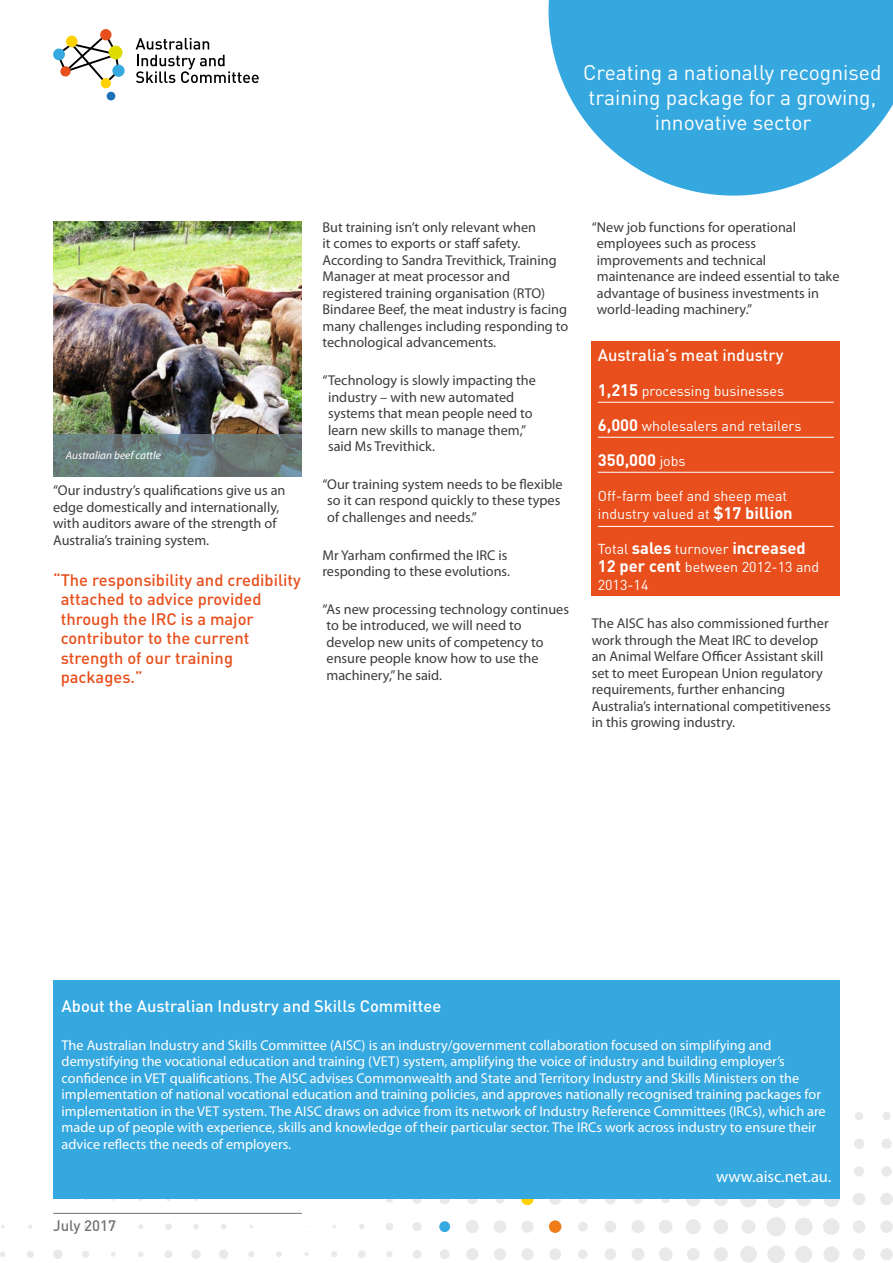
<style>
.page{position:relative;width:893px;height:1263px;background:#fff}
.page>*{position:absolute;margin:0;border:0;box-sizing:border-box;transform-origin:0 0}
.t1{font:21px/25.2px "DIN";color:#fff;text-align:center}
.t2{font:500 16.5px/19.5px "DIN";color:#e84f1c}
.t3{font:500 16.5px "DIN";color:#fff}
.t4{font:700 16.5px "DIN";color:#fff}
.t5{font:16.5px "Myriad Pro";color:#fff}
.t6{font:500 15px "DIN";color:#737373}
.t7{font:14.25px/16.5px "Myriad Pro";color:#3c3c3b}
.t8{font:14.25px/16.5px "Myriad Pro";color:#fff}
.t9{font:14.25px/18px "DIN";color:#fff}
.t10{font:italic 11.25px "Myriad Pro";color:#fff}
.s1{font-weight:700;font-size:16.5px}
.s2{font-weight:400;font-size:14.25px}
</style>
<div class="page">
<svg style="left:136px;top:38px;width:123px;height:45px"></svg>
<svg style="left:100px;top:29px;width:12px;height:11px"></svg>
<svg style="left:109px;top:46px;width:14px;height:13px"></svg>
<div style="left:112px;top:65px;width:13px;height:12px;background:#36a8e0;border-radius:50%"></div>
<div style="left:101px;top:78px;width:10px;height:10px;background:#ffd100;border-radius:50%"></div>
<svg style="left:53px;top:33px;width:67px;height:52px"></svg>
<div style="left:107px;top:92px;width:8px;height:8px;background:#1c70b8;border-radius:50%"></div>
<svg style="left:0;top:1112px;width:893px;height:151px"></svg>
<div style="left:521px;top:1193px;width:13px;height:12px;background:#ffd000;border-radius:50%"></div>
<div style="left:549px;top:1220px;width:12px;height:13px;background:#ef7d17;border-radius:50%"></div>
<div style="left:439px;top:1221px;width:11px;height:11px;background:#36a9e1;border-radius:50%"></div>
<div style="left:592px;top:342px;width:248px;height:254px;background:#e84f1c"></div>
<hr style="left:598px;top:402px;width:236px;height:1px;background:#fff">
<hr style="left:598px;top:437px;width:236px;height:1px;background:#fff">
<hr style="left:598px;top:472px;width:236px;height:1px;background:#fff">
<hr style="left:598px;top:526px;width:236px;height:1px;background:#fff">
<img style="left:53px;top:221px;width:248px;height:213px">
<svg style="left:53px;top:434px;width:248px;height:42px;background:#6a7d7d"></svg>
<hr style="left:53px;top:1213px;width:249px;height:1px;background:#737373">
<svg style="left:549px;top:0;width:344px;height:196px;fill:#36a8e0"></svg>
<div style="left:53px;top:981px;width:787px;height:218px;background:#36a8e0"></div>
<h1 class="t1" style="left:583px;top:59px;width:300px">Creating a nationally recognised training package for a growing, innovative sector</h1>
<p class="t10" style="left:66px;top:449px;width:96px">Australian beef cattle</p>
<p class="t7" style="left:53px;top:483px;width:234px">“Our industry’s qualifications give us an edge domestically and internationally, with auditors aware of the strength of Australia’s training system.</p>
<p class="t2" style="left:61px;top:569px;width:242px;text-indent:-8px">“The responsibility and credibility attached to advice provided through the IRC is a major contributor to the current strength of our training packages.”</p>
<p class="t7" style="left:322px;top:219px;width:247px">But training isn’t only relevant when<br>it comes to exports or staff safety.<br>According to Sandra Trevithick, Training Manager at meat processor and registered training organisation (RTO)<br>Bindaree Beef, the meat industry is facing many challenges including responding to technological advancements.</p>
<p class="t7" style="left:328px;top:372px;width:209px;text-indent:-6px">“Technology is slowly impacting the industry – with new automated systems that mean people need to learn new skills to manage them,” said Ms Trevithick.</p>
<p class="t7" style="left:327px;top:476px;width:237px;text-indent:-5px">“Our training system needs to be flexible so it can respond quickly to these types of challenges and needs.”</p>
<p class="t7" style="left:322px;top:547px;width:189px">Mr Yarham confirmed the IRC is responding to these evolutions.</p>
<p class="t7" style="left:322px;top:601px;width:248px">“As new processing technology continues to be introduced, we will need to develop new units of competency to ensure people know how to use the machinery,” he said.</p>
<p class="t7" style="left:597px;top:219px;width:244px;text-indent:-5px">“New job functions for operational employees such as process improvements and technical maintenance are indeed essential to take advantage of business investments in world-leading machinery.”</p>
<p class="t3" style="left:598px;top:345px;width:187px">Australia’s meat industry</p>
<p class="t9" style="left:598px;top:382px;width:188px"><span class="s1">1,215</span> processing businesses</p>
<p class="t9" style="left:598px;top:417px;width:205px"><span class="s1">6,000</span> wholesalers and retailers</p>
<p class="t4" style="left:598px;top:449px;width:89px">350,000 <span class="s2">jobs</span></p>
<p class="t9" style="left:598px;top:487px;width:196px">Off-farm beef and sheep meat industry valued at <span class="s1">$17 billion</span></p>
<p class="t4" style="left:598px;top:537px;width:209px"><span class="s2">Total</span> sales <span class="s2">turnover</span> increased</p>
<p class="t9" style="left:598px;top:558px;width:223px"><span class="s1">12 per cent</span> between 2012-13 and<br>2013-14</p>
<p class="t7" style="left:592px;top:615px;width:240px">The AISC has also commissioned further work through the Meat IRC to develop an Animal Welfare Officer Assistant skill set to meet European Union regulatory requirements, further enhancing Australia’s international competitiveness in this growing industry.</p>
<p class="t3" style="left:62px;top:995px;width:381px">About the Australian Industry and Skills Committee</p>
<p class="t8" style="left:62px;top:1037px;width:766px">The Australian Industry and Skills Committee (AISC) is an industry/government collaboration focused on simplifying and demystifying the vocational education and training (VET) system, amplifying the voice of industry and building employer’s confidence in VET qualifications. The AISC advises Commonwealth and State and Territory Industry and Skills Ministers on the implementation of national vocational education and training policies, and approves nationally recognised training packages for implementation in the VET system. The AISC draws on advice from its network of Industry Reference Committees (IRCs), which are made up of people with experience, skills and knowledge of their particular sector. The IRCs work across industry to ensure their advice reflects the needs of employers.</p>
<p class="t5" style="left:716px;top:1167px;width:117px">www.aisc.net.au.</p>
<p class="t6" style="left:53px;top:1216px;width:64px">July 2017</p>
</div>
